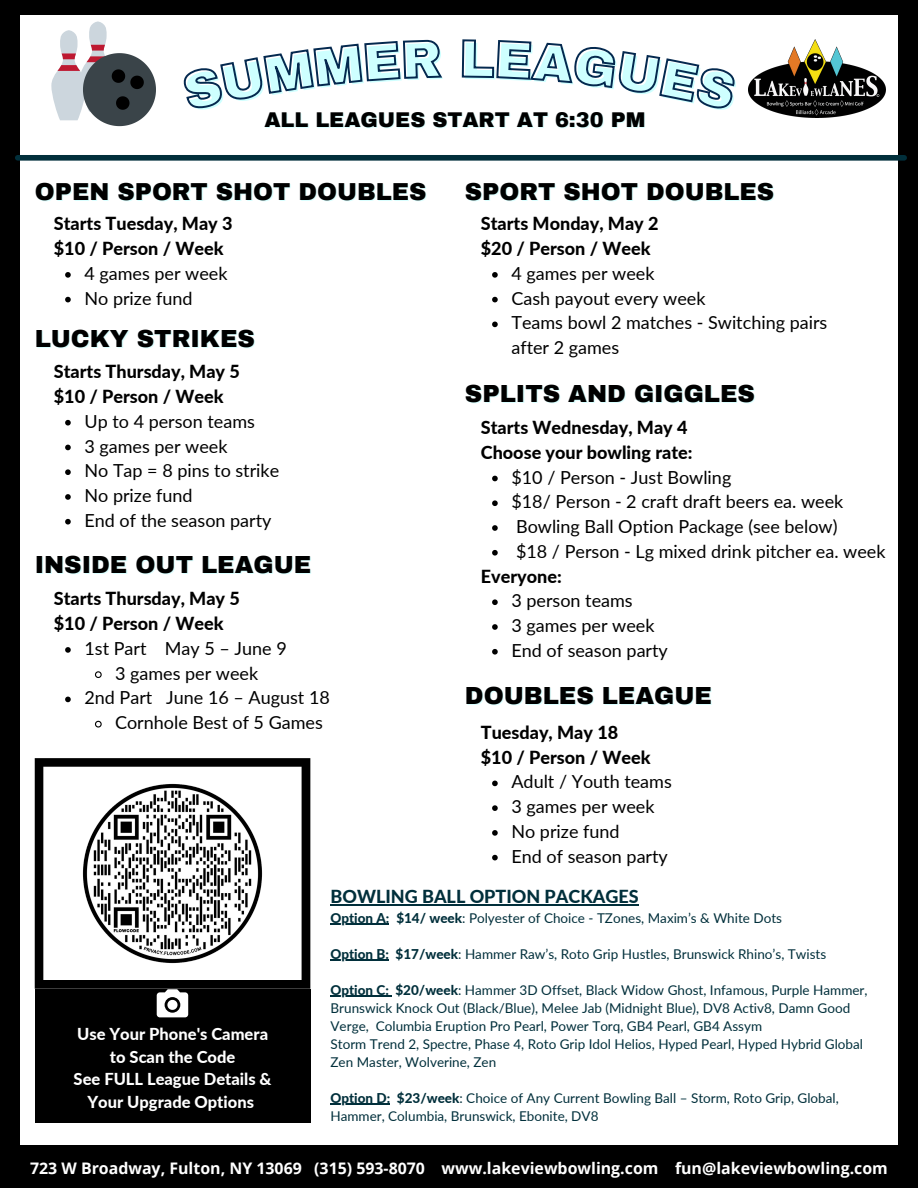
<style>
.page{position:relative;width:918px;height:1188px;background:#000}
.page>*{position:absolute;margin:0;border:0;box-sizing:border-box;transform-origin:0 0}
.t1{font:900 24.15px "Archivo";color:#000}
.t2{font:900 24px "Archivo";color:#000}
.t3{font:900 20.85px "Archivo";color:#000}
.t4{font:18px/24.8px "Lato";color:#000}
.t5{font:800 18px "Lato";color:#000}
.t6{font:800 18px "Lato";color:#012f3b}
.t7{font:800 16.5px/22.5px "Lato";color:#fff;text-align:center}
.t8{font:700 15.9px "Open Sans";color:#fff}
.t9{font:13.5px/18px "Lato";color:#012f3b}
.s1{font-weight:800}
</style>
<div class="page">
<div style="left:20px;top:16px;width:878px;height:1129px;background:#fff"></div>
<img style="left:748px;top:40px;width:137px;height:77px">
<svg style="left:52px;top:22px;width:104px;height:104px"></svg>
<div style="left:18px;top:155px;width:886px;height:6px;background:#012f3b"></div>
<svg style="left:65px;top:272px;width:6px;height:6px"></svg>
<svg style="left:65px;top:297px;width:6px;height:5px"></svg>
<svg style="left:65px;top:420px;width:6px;height:6px"></svg>
<svg style="left:65px;top:445px;width:6px;height:5px"></svg>
<svg style="left:65px;top:469px;width:6px;height:6px"></svg>
<svg style="left:65px;top:494px;width:6px;height:6px"></svg>
<svg style="left:65px;top:519px;width:6px;height:6px"></svg>
<svg style="left:65px;top:647px;width:6px;height:6px"></svg>
<svg style="left:94px;top:671px;width:8px;height:7px"></svg>
<svg style="left:65px;top:697px;width:6px;height:5px"></svg>
<svg style="left:95px;top:720px;width:7px;height:8px"></svg>
<svg style="left:492px;top:476px;width:6px;height:5px"></svg>
<svg style="left:492px;top:500px;width:6px;height:6px"></svg>
<svg style="left:492px;top:525px;width:6px;height:6px"></svg>
<svg style="left:492px;top:550px;width:6px;height:6px"></svg>
<svg style="left:492px;top:599px;width:6px;height:6px"></svg>
<svg style="left:492px;top:624px;width:6px;height:6px"></svg>
<svg style="left:492px;top:649px;width:6px;height:6px"></svg>
<svg style="left:492px;top:272px;width:6px;height:6px"></svg>
<svg style="left:492px;top:297px;width:6px;height:5px"></svg>
<svg style="left:492px;top:322px;width:6px;height:5px"></svg>
<svg style="left:492px;top:781px;width:6px;height:5px"></svg>
<svg style="left:492px;top:805px;width:6px;height:6px"></svg>
<svg style="left:492px;top:830px;width:6px;height:6px"></svg>
<svg style="left:492px;top:855px;width:6px;height:5px"></svg>
<div style="left:35px;top:989px;width:275px;height:134px;background:#000"></div>
<svg style="left:35px;top:758px;width:275px;height:231px"></svg>
<img style="left:79px;top:780px;width:187px;height:187px">
<svg style="left:157px;top:989px;width:31px;height:28px"></svg>
<hr style="left:331px;top:905px;width:308px;height:1px;background:#012f3b">
<hr style="left:331px;top:924px;width:58px;height:1px;background:#012f3b">
<hr style="left:331px;top:960px;width:58px;height:1px;background:#012f3b">
<hr style="left:331px;top:996px;width:58px;height:1px;background:#012f3b">
<hr style="left:331px;top:1104px;width:59px;height:1px;background:#012f3b">
<svg style="left:183px;top:39px;width:260px;height:70px"></svg>
<svg style="left:461px;top:39px;width:274px;height:70px"></svg>
<p class="t3" style="left:264px;top:109px;width:383px">ALL LEAGUES START AT 6:30 PM</p>
<p class="t2" style="left:35px;top:178px;width:393px">OPEN SPORT SHOT DOUBLES</p>
<p class="t5" style="left:54px;top:213px;width:180px">Starts Tuesday, May 3</p>
<p class="t5" style="left:54px;top:237px;width:171px">$10 / Person / Week</p>
<p class="t4" style="left:84px;top:261px;width:145px">4 games per week</p>
<p class="t4" style="left:84px;top:285px;width:110px">No prize fund</p>
<p class="t1" style="left:35px;top:325px;width:222px">LUCKY STRIKES</p>
<p class="t5" style="left:54px;top:361px;width:188px">Starts Thursday, May 5</p>
<p class="t5" style="left:54px;top:385px;width:171px">$10 / Person / Week</p>
<p class="t4" style="left:84px;top:408px;width:172px">Up to 4 person teams</p>
<p class="t4" style="left:84px;top:433px;width:145px">3 games per week</p>
<p class="t4" style="left:84px;top:458px;width:196px">No Tap = 8 pins to strike</p>
<p class="t4" style="left:84px;top:483px;width:110px">No prize fund</p>
<p class="t4" style="left:84px;top:507px;width:189px">End of the season party</p>
<p class="t1" style="left:35px;top:552px;width:278px">INSIDE OUT LEAGUE</p>
<p class="t5" style="left:54px;top:588px;width:188px">Starts Thursday, May 5</p>
<p class="t5" style="left:54px;top:612px;width:171px">$10 / Person / Week</p>
<p class="t4" style="left:84px;top:636px;width:204px">1st Part May 5 – June 9</p>
<p class="t4" style="left:115px;top:660px;width:145px">3 games per week</p>
<p class="t4" style="left:84px;top:685px;width:247px">2nd Part June 16 – August 18</p>
<p class="t4" style="left:115px;top:710px;width:209px">Cornhole Best of 5 Games</p>
<p class="t2" style="left:465px;top:178px;width:311px">SPORT SHOT DOUBLES</p>
<p class="t5" style="left:481px;top:213px;width:179px">Starts Monday, May 2</p>
<p class="t5" style="left:481px;top:237px;width:171px">$20 / Person / Week</p>
<p class="t4" style="left:511px;top:261px;width:145px">4 games per week</p>
<p class="t4" style="left:511px;top:285px;width:196px">Cash payout every week</p>
<p class="t4" style="left:511px;top:310px;width:318px">Teams bowl 2 matches - Switching pairs after 2 games</p>
<p class="t1" style="left:465px;top:381px;width:291px">SPLITS AND GIGGLES</p>
<p class="t5" style="left:481px;top:416px;width:208px">Starts Wednesday, May 4</p>
<p class="t5" style="left:481px;top:441px;width:213px">Choose your bowling rate:</p>
<p class="t4" style="left:511px;top:464px;width:221px">$10 / Person - Just Bowling</p>
<p class="t4" style="left:511px;top:489px;width:333px">$18/ Person - 2 craft draft beers ea. week</p>
<p class="t4" style="left:516px;top:514px;width:323px">Bowling Ball Option Package (see below)</p>
<p class="t4" style="left:516px;top:538px;width:371px">$18 / Person - Lg mixed drink pitcher ea. week</p>
<p class="t4" style="left:511px;top:588px;width:123px">3 person teams</p>
<p class="t4" style="left:511px;top:613px;width:145px">3 games per week</p>
<p class="t4" style="left:511px;top:637px;width:158px">End of season party</p>
<p class="t5" style="left:481px;top:565px;width:82px">Everyone:</p>
<p class="t1" style="left:465px;top:683px;width:249px">DOUBLES LEAGUE</p>
<p class="t5" style="left:481px;top:721px;width:139px">Tuesday, May 18</p>
<p class="t5" style="left:481px;top:746px;width:171px">$10 / Person / Week</p>
<p class="t4" style="left:511px;top:769px;width:162px">Adult / Youth teams</p>
<p class="t4" style="left:511px;top:794px;width:145px">3 games per week</p>
<p class="t4" style="left:511px;top:819px;width:110px">No prize fund</p>
<p class="t4" style="left:511px;top:843px;width:158px">End of season party</p>
<p class="t7" style="left:77px;top:1023px;width:193px">Use Your Phone's Camera to Scan the Code</p>
<p class="t7" style="left:74px;top:1068px;width:199px">See FULL League Details &amp;<br>Your Upgrade Options</p>
<p class="t6" style="left:331px;top:886px;width:310px">BOWLING BALL OPTION PACKAGES</p>
<p class="t9" style="left:331px;top:908px;width:453px"><span class="s1">Option A: $14/ week</span>: Polyester of Choice - TZones, Maxim’s &amp; White Dots</p>
<p class="t9" style="left:331px;top:944px;width:497px"><span class="s1">Option B: $17/week</span>: Hammer Raw’s, Roto Grip Hustles, Brunswick Rhino’s, Twists</p>
<p class="t9" style="left:331px;top:980px;width:539px"><span class="s1">Option C: $20/week</span>: Hammer 3D Offset, Black Widow Ghost, Infamous, Purple Hammer,<br>Brunswick Knock Out (Black/Blue), Melee Jab (Midnight Blue), DV8 Activ8, Damn Good<br>Verge, Columbia Eruption Pro Pearl, Power Torq, GB4 Pearl, GB4 Assym</p>
<p class="t9" style="left:331px;top:1034px;width:534px">Storm Trend 2, Spectre, Phase 4, Roto Grip Idol Helios, Hyped Pearl, Hyped Hybrid Global<br>Zen Master, Wolverine, Zen</p>
<p class="t9" style="left:331px;top:1088px;width:510px"><span class="s1">Option D: $23/week</span>: Choice of Any Current Bowling Ball – Storm, Roto Grip, Global,<br>Hammer, Columbia, Brunswick, Ebonite, DV8</p>
<p class="t8" style="left:30px;top:1157px;width:859px">723 W Broadway, Fulton, NY 13069 (315) 593-8070 www.lakeviewbowling.com fun@lakeviewbowling.com</p>
</div>
